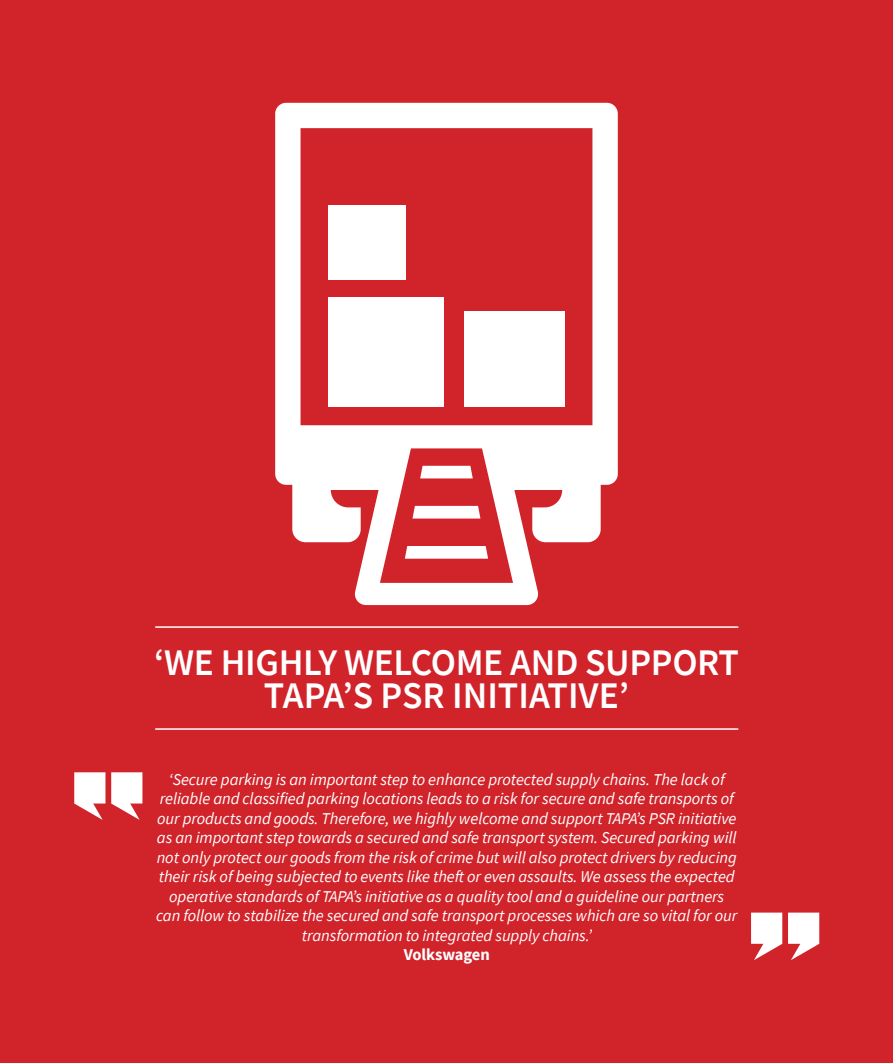
<style>
.page{position:relative;width:893px;height:1063px;background:#d1232a}
.page>*{position:absolute;margin:0;border:0;box-sizing:border-box;transform-origin:0 0}
.t1{font:600 37.5px/33px "Source Sans Pro";letter-spacing:-.01em;color:#fff;text-align:center}
.t2{font:italic 16.5px/19.5px "Source Sans Pro";letter-spacing:-.005em;color:#fff;text-align:center}
.t3{font:700 16.5px "Source Sans Pro";letter-spacing:-.005em;color:#fff}
</style>
<div class="page">
<hr style="left:155px;top:626px;width:583px;height:2px;background:#fff">
<hr style="left:155px;top:728px;width:583px;height:2px;background:#fff">
<svg style="left:275px;top:103px;width:343px;height:502px"></svg>
<div style="left:328px;top:297px;width:115px;height:109px;background:#fff"></div>
<div style="left:329px;top:206px;width:77px;height:74px;background:#fff"></div>
<div style="left:465px;top:311px;width:100px;height:96px;background:#fff"></div>
<svg style="left:405px;top:546px;width:83px;height:13px"></svg>
<svg style="left:412px;top:506px;width:68px;height:13px"></svg>
<svg style="left:420px;top:466px;width:53px;height:12px"></svg>
<svg style="left:111px;top:772px;width:31px;height:48px"></svg>
<svg style="left:74px;top:772px;width:31px;height:48px"></svg>
<svg style="left:751px;top:913px;width:31px;height:47px"></svg>
<svg style="left:788px;top:913px;width:31px;height:47px"></svg>
<h1 class="t1" style="left:154px;top:646px;width:586px">‘WE HIGHLY WELCOME AND SUPPORT<br>TAPA’S PSR INITIATIVE’</h1>
<p class="t2" style="left:156px;top:769px;width:583px">‘Secure parking is an important step to enhance protected supply chains. The lack of reliable and classified parking locations leads to a risk for secure and safe transports of our products and goods. Therefore, we highly welcome and support TAPA’s PSR initiative as an important step towards a secured and safe transport system. Secured parking will not only protect our goods from the risk of crime but will also protect drivers by reducing their risk of being subjected to events like theft or even assaults. We assess the expected operative standards of TAPA’s initiative as a quality tool and a guideline our partners can follow to stabilize the secured and safe transport processes which are so vital for our transformation to integrated supply chains.’</p>
<p class="t3" style="left:404px;top:944px;width:88px">Volkswagen</p>
</div>
